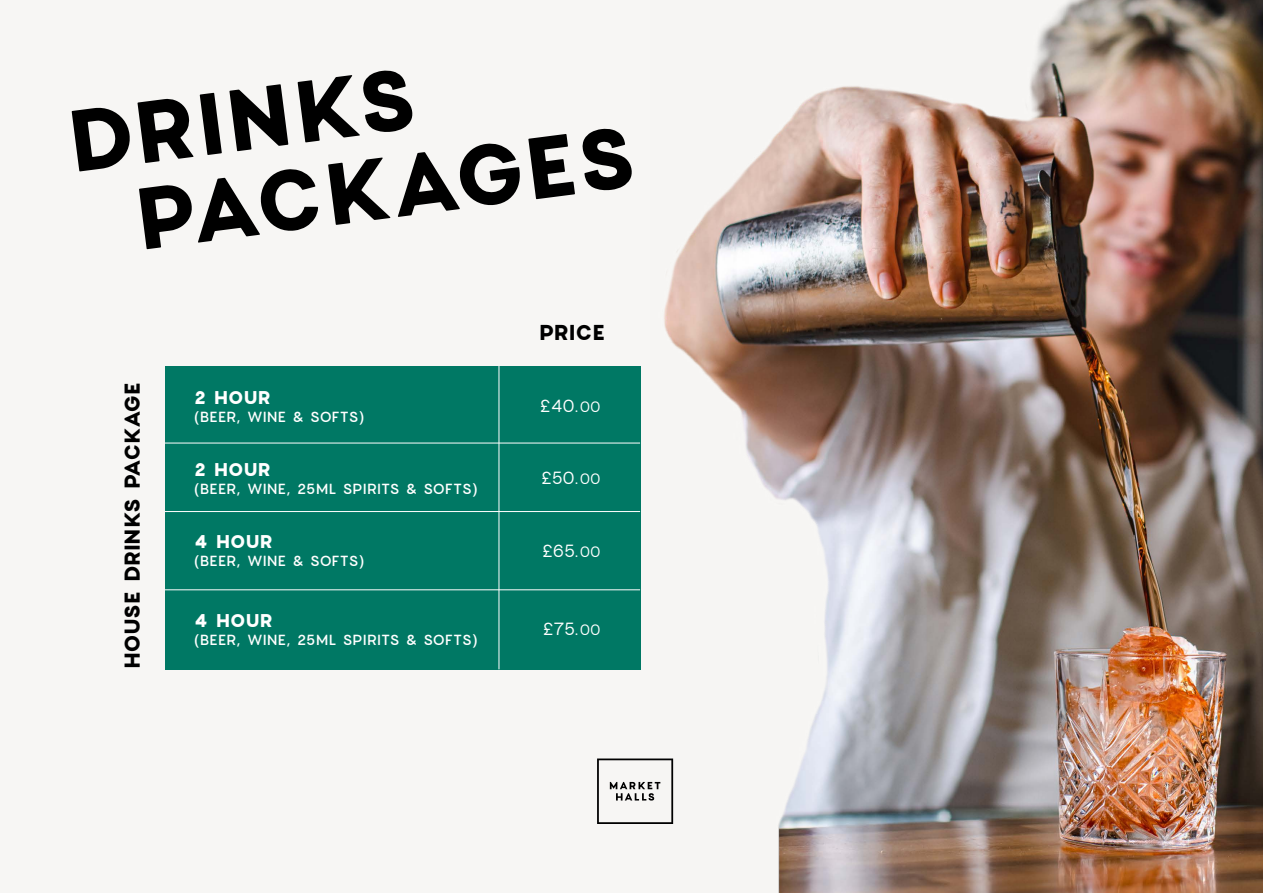
<style>
.page{position:relative;width:1263px;height:893px;background:#f7f6f4}
.page>*{position:absolute;margin:0;border:0;box-sizing:border-box;transform-origin:0 0}
.t1{font:700 85.5px/84.9px "Charlevoix Pro";color:#000}
.t2{font:700 21px "Charlevoix Pro";letter-spacing:-.01em;color:#000}
.t3{font:700 18px "Charlevoix Pro";letter-spacing:-.01em;color:#fff}
.t4{font:17.25px "Charlevoix Pro";letter-spacing:-.035em;color:#fff}
.t5{font:500 14.4px "Charlevoix Pro";letter-spacing:.01em;color:#fff}
.s1{font-size:14.85px}
</style>
<div class="page">
<div style="left:165px;top:366px;width:475px;height:303px;background:#007864"></div>
<hr style="left:165px;top:443px;width:475px;height:1px;background:#fff">
<hr style="left:165px;top:511px;width:475px;height:1px;background:#fff">
<hr style="left:165px;top:589px;width:475px;height:1px;background:#fff">
<hr style="left:499px;top:366px;width:1px;height:303px;background:#fff">
<svg style="left:597px;top:758px;width:54px;height:66px"></svg>
<img style="left:651px;top:0;width:612px;height:893px">
<h1 class="t1" style="left:121px;top:92px;width:504px;text-indent:-58px;rotate:-7deg">DRINKS<br>PACKAGES</h1>
<h2 class="t2" style="left:118px;top:669px;width:288px;rotate:-90deg">HOUSE DRINKS PACKAGE</h2>
<p class="t3" style="left:194px;top:385px;width:78px">2 HOUR</p>
<p class="t5" style="left:194px;top:408px;width:171px">(BEER, WINE &amp; SOFTS)</p>
<p class="t3" style="left:194px;top:457px;width:78px">2 HOUR</p>
<p class="t5" style="left:194px;top:480px;width:285px">(BEER, WINE, 25ML SPIRITS &amp; SOFTS)</p>
<p class="t3" style="left:194px;top:530px;width:80px">4 HOUR</p>
<p class="t5" style="left:194px;top:552px;width:171px">(BEER, WINE &amp; SOFTS)</p>
<p class="t3" style="left:194px;top:608px;width:80px">4 HOUR</p>
<p class="t5" style="left:194px;top:630px;width:285px">(BEER, WINE, 25ML SPIRITS &amp; SOFTS)</p>
<h2 class="t2" style="left:539px;top:318px;width:67px">PRICE</h2>
<p class="t4" style="left:540px;top:395px;width:63px">£40.<span class="s1">00</span></p>
<p class="t4" style="left:541px;top:467px;width:61px">£50.<span class="s1">00</span></p>
<p class="t4" style="left:542px;top:540px;width:60px">£65.<span class="s1">00</span></p>
<p class="t4" style="left:543px;top:618px;width:60px">£75.<span class="s1">00</span></p>
</div>
